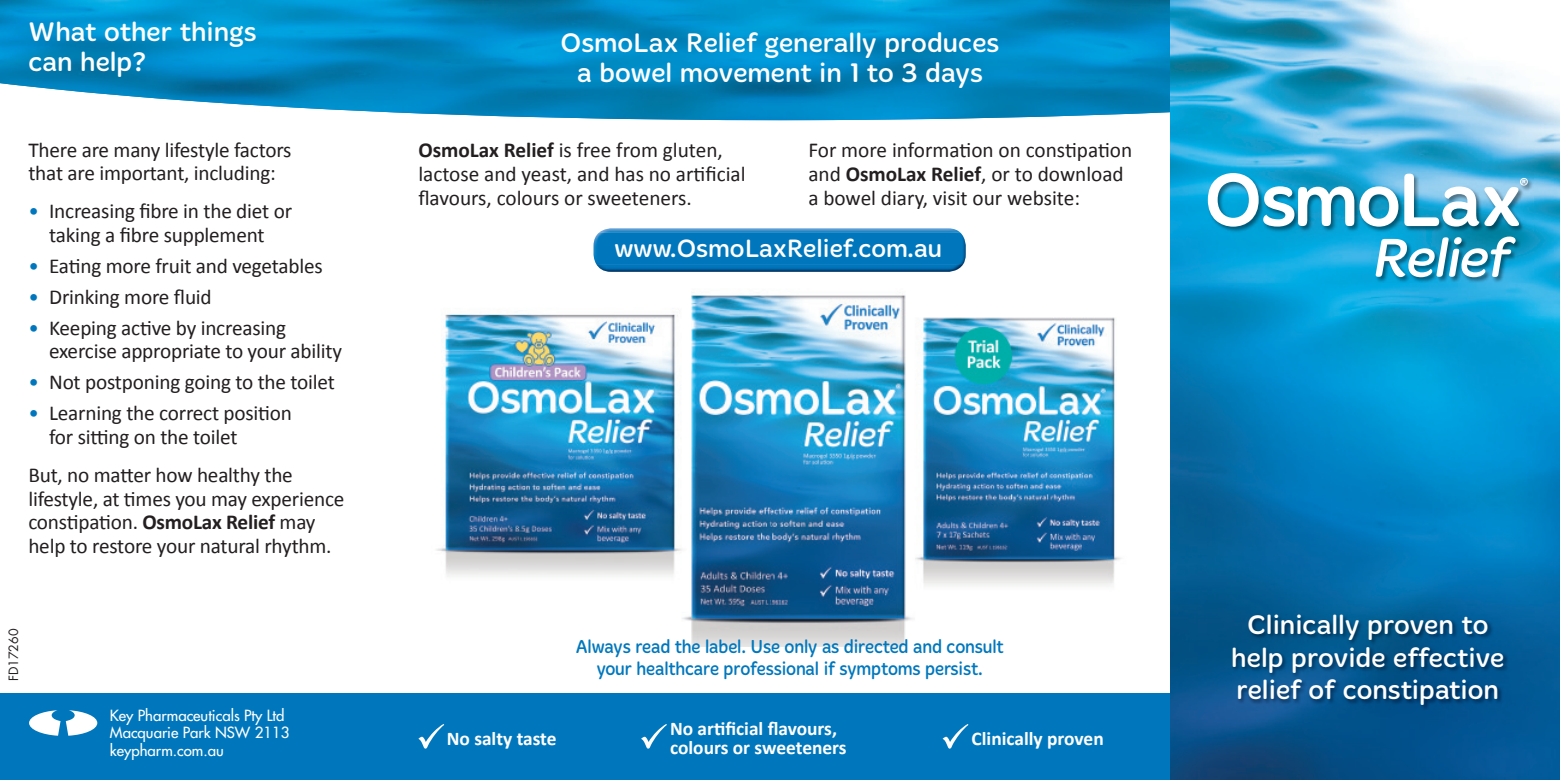
<style>
.page{position:relative;width:1560px;height:780px;background:#fff}
.page>*{position:absolute;margin:0;border:0;box-sizing:border-box;transform-origin:0 0}
.t1{font:27.5px/32.5px "Merge Pro";color:#fff;text-align:center}
.t2{font:25.75px "Merge Pro";color:#fff}
.t3{font:21.25px/23.8px "Calibri";letter-spacing:-.01em;color:#231f20}
.t4{font:700 19.5px/18.8px "Calibri";color:#fff}
.t5{font:19.25px/22.5px "Merge Pro";letter-spacing:-.01em;color:#0077bd;text-align:center;scale:.91 1}
.t6{font:15px/17.5px "Futura";color:#fff}
.t7{font:12.5px "Futura";letter-spacing:-.01em;color:#231f20}
.s1{color:#0077bd}
.s2{font-weight:700}
</style>
<div class="page">
<div style="left:0;top:693px;width:1169px;height:87px;background:#0077bd"></div>
<svg style="left:641px;top:724px;width:26px;height:24px"></svg>
<svg style="left:942px;top:724px;width:26px;height:24px"></svg>
<svg style="left:418px;top:724px;width:26px;height:24px"></svg>
<img style="left:0;top:0;width:1169px;height:120px">
<img style="left:1169px;top:0;width:390px;height:780px">
<img style="left:1207px;top:172px;width:326px;height:111px">
<svg style="left:1375px;top:236px;width:140px;height:41px"></svg>
<svg style="left:1207px;top:173px;width:320px;height:54px"></svg>
<img style="left:1231px;top:614px;width:276px;height:96px">
<img style="left:436px;top:232px;width:685px;height:415px">
<img style="left:598px;top:228px;width:362px;height:5px">
<img style="left:596px;top:264px;width:367px;height:8px">
<div style="left:593px;top:233px;width:372px;height:31px;background:#0077bd"></div>
<svg style="left:29px;top:710px;width:68px;height:25px"></svg>
<p class="t1" style="left:28px;top:17px;width:230px;line-height:30px;text-align:left">What other things can help?</p>
<p class="t1" style="left:560px;top:28px;width:440px;line-height:30px">OsmoLax Relief generally produces a bowel movement in 1 to 3 days</p>
<p class="t3" style="left:28px;top:138px;width:265px">There are many lifestyle factors that are important, including:</p>
<p class="t3" style="left:28px;top:199px;width:265px;text-align:center"><span class="s1">•</span> Increasing fibre in the diet or taking a fibre supplement</p>
<p class="t3" style="left:28px;top:254px;width:296px"><span class="s1">•</span> Eating more fruit and vegetables</p>
<p class="t3" style="left:28px;top:285px;width:185px"><span class="s1">•</span> Drinking more fluid</p>
<p class="t3" style="left:49px;top:316px;width:294px;text-indent:-21px"><span class="s1">•</span> Keeping active by increasing exercise appropriate to your ability</p>
<p class="t3" style="left:28px;top:370px;width:308px"><span class="s1">•</span> Not postponing going to the toilet</p>
<p class="t3" style="left:49px;top:401px;width:244px;text-indent:-21px"><span class="s1">•</span> Learning the correct position for sitting on the toilet</p>
<p class="t3" style="left:28px;top:463px;width:317px">But, no matter how healthy the lifestyle, at times you may experience constipation. <span class="s2">OsmoLax Relief</span> may help to restore your natural rhythm.</p>
<p class="t3" style="left:418px;top:138px;width:329px"><span class="s2">OsmoLax Relief</span> is free from gluten, lactose and yeast, and has no artificial flavours, colours or sweeteners.</p>
<p class="t2" style="left:614px;top:234px;width:329px">www.OsmoLaxRelief.com.au</p>
<p class="t3" style="left:808px;top:138px;width:325px">For more information on constipation and <span class="s2">OsmoLax Relief</span>, or to download a bowel diary, visit our website:</p>
<p class="t7" style="left:5px;top:680px;width:54px;rotate:-90deg">FD17260</p>
<p class="t5" style="left:575px;top:635px;width:472px">Always read the label. Use only as directed and consult your healthcare professional if symptoms persist.</p>
<p class="t6" style="left:110px;top:706px;width:181px">Key Pharmaceuticals Pty Ltd<br>Macquarie Park NSW 2113 keypharm.com.au</p>
<p class="t4" style="left:670px;top:719px;width:178px">No artificial flavours, colours or sweeteners</p>
<p class="t4" style="left:446px;top:729px;width:111px">No salty taste</p>
<p class="t4" style="left:971px;top:729px;width:134px">Clinically proven</p>
<p class="t1" style="left:1231px;top:609px;width:274px">Clinically proven to help provide effective relief of constipation</p>
</div>
